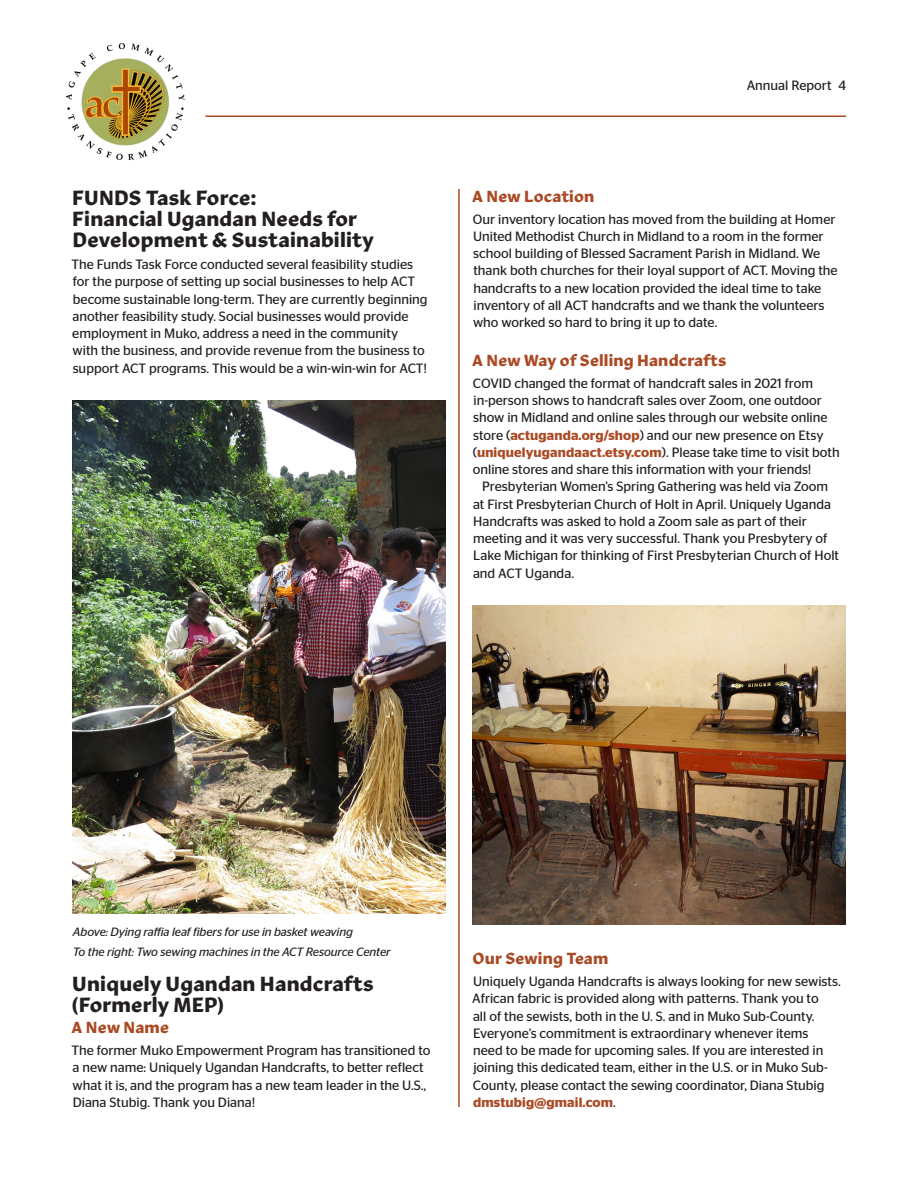
<style>
.page{position:relative;width:918px;height:1188px;background:#fff}
.page>*{position:absolute;margin:0;border:0;box-sizing:border-box;transform-origin:0 0}
.Header_1{font:700 21px/21px "Robinson";letter-spacing:.01em;color:#231f20}
.Header_2{font:700 16.5px "Robinson";letter-spacing:.01em;color:#aa4a24}
.Header2b-Direct_Unde{font:700 16.5px "Robinson";letter-spacing:.01em;color:#aa4a24}
.Body{font:13.5px/17.2px "Stag Sans";color:#231f20}
.Body_Indent{font:13.5px/17.2px "Stag Sans";color:#231f20}
.Captions{font:italic 12px "Stag Sans";letter-spacing:-.01em;color:#231f20}
.s1{font-weight:600;color:#aa4a24}
</style>
<div class="page">
<img style="left:66px;top:43px;width:119px;height:118px">
<hr style="left:206px;top:116px;width:640px;height:1px;background:#aa4a24">
<hr style="left:458px;top:189px;width:2px;height:918px;background:#aa4a24">
<img style="left:72px;top:401px;width:374px;height:512px">
<img style="left:472px;top:605px;width:374px;height:320px">
<p class="Header_1" style="left:72px;top:186px;width:303px">FUNDS Task Force:<br>Financial Ugandan Needs for<br>Development &amp; Sustainability</p>
<p class="Body" style="left:71px;top:256px;width:358px">The Funds Task Force conducted several feasibility studies for the purpose of setting up social businesses to help ACT become sustainable long-term. They are currently beginning another feasibility study. Social businesses would provide employment in Muko, address a need in the community<br>with the business, and provide revenue from the business to support ACT programs. This would be a win-win-win for ACT!</p>
<p class="Body" style="left:747px;top:77px;width:101px">Annual Report 4</p>
<p class="Header_2" style="left:472px;top:183px;width:124px">A New Location</p>
<p class="Body" style="left:473px;top:210px;width:366px">Our inventory location has moved from the building at Homer United Methodist Church in Midland to a room in the former school building of Blessed Sacrament Parish in Midland. We thank both churches for their loyal support of ACT. Moving the handcrafts to a new location provided the ideal time to take inventory of all ACT handcrafts and we thank the volunteers who worked so hard to bring it up to date.</p>
<p class="Header_2" style="left:472px;top:347px;width:256px">A New Way of Selling Handcrafts</p>
<p class="Body" style="left:473px;top:374px;width:368px">COVID changed the format of handcraft sales in 2021 from in-person shows to handcraft sales over Zoom, one outdoor show in Midland and online sales through our website online store (<span class="s1">actuganda.org/shop</span>) and our new presence on Etsy (<span class="s1">uniquelyugandaact.etsy.com</span>). Please take time to visit both online stores and share this information with your friends!</p>
<p class="Body_Indent" style="left:473px;top:478px;width:368px;text-indent:9px">Presbyterian Women’s Spring Gathering was held via Zoom at First Presbyterian Church of Holt in April. Uniquely Uganda Handcrafts was asked to hold a Zoom sale as part of their meeting and it was very successful. Thank you Presbytery of Lake Michigan for thinking of First Presbyterian Church of Holt and ACT Uganda.</p>
<p class="Captions" style="left:73px;top:925px;width:282px">Above: Dying raffia leaf fibers for use in basket weaving</p>
<p class="Captions" style="left:73px;top:945px;width:319px">To the right: Two sewing machines in the ACT Resource Center</p>
<p class="Header_1" style="left:72px;top:972px;width:303px">Uniquely Ugandan Handcrafts (Formerly MEP)</p>
<p class="Header2b-Direct_Unde" style="left:72px;top:1015px;width:99px">A New Name</p>
<p class="Body" style="left:71px;top:1042px;width:360px">The former Muko Empowerment Program has transitioned to a new name: Uniquely Ugandan Handcrafts, to better reflect what it is, and the program has a new team leader in the U.S., Diana Stubig. Thank you Diana!</p>
<p class="Header_2" style="left:473px;top:946px;width:137px">Our Sewing Team</p>
<p class="Body" style="left:472px;top:973px;width:370px">Uniquely Uganda Handcrafts is always looking for new sewists.<br>African fabric is provided along with patterns. Thank you to<br>all of the sewists, both in the U. S. and in Muko Sub-County.<br>Everyone’s commitment is extraordinary whenever items<br>need to be made for upcoming sales. If you are interested in joining this dedicated team, either in the U.S. or in Muko Sub-County, please contact the sewing coordinator, Diana Stubig <span class="s1">dmstubig@gmail.com</span>.</p>
</div>
